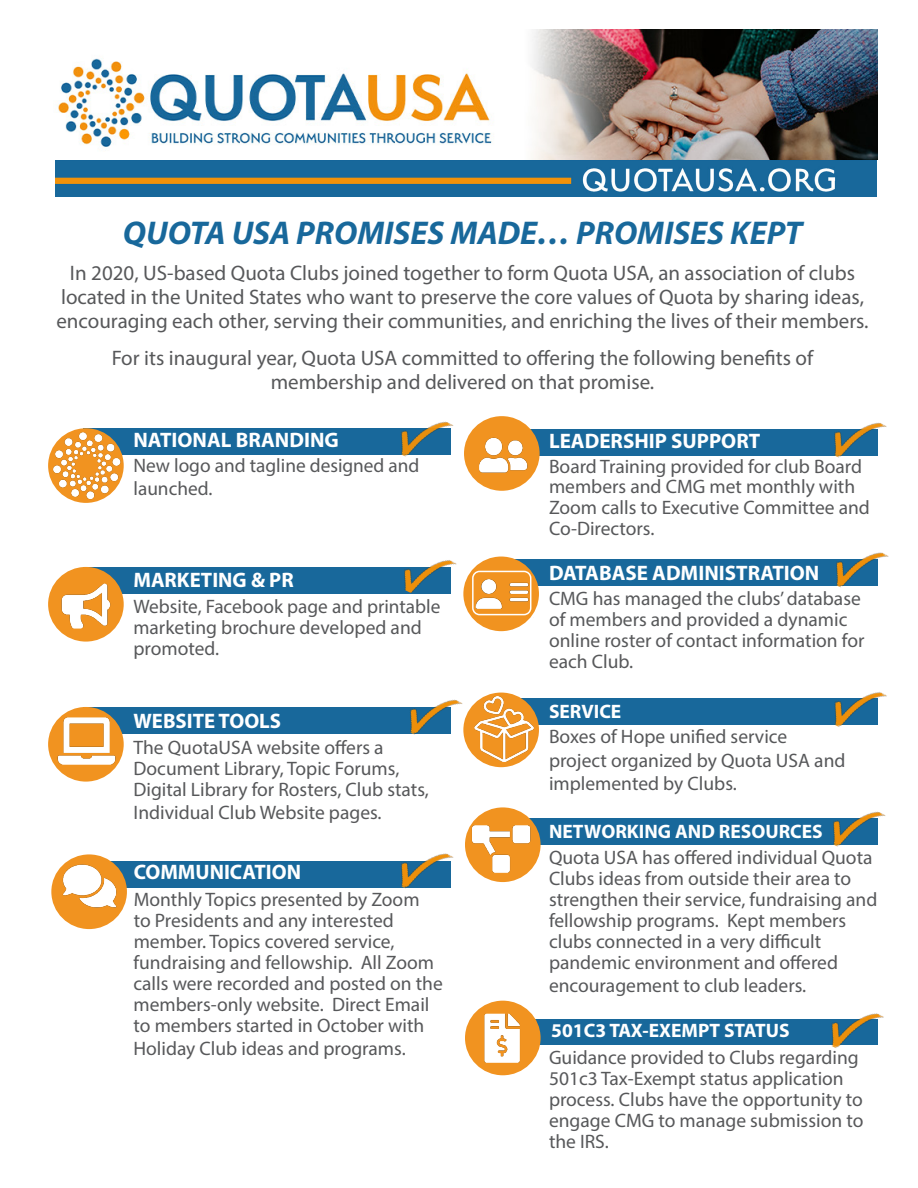
<style>
.page{position:relative;width:918px;height:1188px;background:#fff}
.page>*{position:absolute;margin:0;border:0;box-sizing:border-box;transform-origin:0 0}
.t1{font:italic 700 33px "Myriad Pro";color:#18689b}
.t2{font:21px/24px "Myriad Pro";color:#57585a;text-align:center}
.t3{font:700 21px "Myriad Pro";color:#fff}
.t4{font:19.5px/21px "Myriad Pro";color:#57585a}
.t5{font:700 19.5px "Myriad Pro";color:#fff}
</style>
<div class="page">
<img style="left:55px;top:160px;width:822px;height:37px">
<img style="left:58px;top:29px;width:819px;height:131px">
<div style="left:500px;top:429px;width:377px;height:27px;background:#18689b"></div>
<div style="left:83px;top:861px;width:368px;height:27px;background:#18689b"></div>
<div style="left:83px;top:707px;width:368px;height:27px;background:#18689b"></div>
<div style="left:83px;top:428px;width:368px;height:27px;background:#18689b"></div>
<div style="left:48px;top:707px;width:76px;height:75px;background:#f19320;border-radius:50%"></div>
<div style="left:51px;top:854px;width:76px;height:75px;background:#f19320;border-radius:50%"></div>
<div style="left:464px;top:416px;width:76px;height:75px;background:#f19320;border-radius:50%"></div>
<div style="left:496px;top:1020px;width:382px;height:25px;background:#18689b"></div>
<div style="left:505px;top:818px;width:373px;height:27px;background:#18689b"></div>
<div style="left:499px;top:699px;width:379px;height:26px;background:#18689b"></div>
<div style="left:495px;top:560px;width:383px;height:26px;background:#18689b"></div>
<div style="left:463px;top:557px;width:76px;height:74px;background:#f19320;border-radius:50%"></div>
<div style="left:463px;top:693px;width:76px;height:74px;background:#f19320;border-radius:50%"></div>
<div style="left:465px;top:807px;width:76px;height:75px;background:#f19320;border-radius:50%"></div>
<div style="left:465px;top:1001px;width:76px;height:74px;background:#f19320;border-radius:50%"></div>
<img style="left:472px;top:571px;width:61px;height:47px">
<img style="left:471px;top:696px;width:65px;height:65px">
<img style="left:51px;top:428px;width:72px;height:75px">
<img style="left:55px;top:711px;width:61px;height:62px">
<img style="left:52px;top:854px;width:71px;height:70px">
<img style="left:464px;top:425px;width:70px;height:62px">
<div style="left:472px;top:571px;width:59px;height:44px;border:2px solid #fff;border-radius:7px"></div>
<img style="left:476px;top:1005px;width:52px;height:65px">
<img style="left:469px;top:813px;width:62px;height:70px">
<img style="left:401px;top:853px;width:53px;height:36px">
<div style="left:83px;top:567px;width:368px;height:27px;background:#18689b"></div>
<div style="left:48px;top:567px;width:76px;height:75px;background:#f19320;border-radius:50%"></div>
<img style="left:55px;top:573px;width:61px;height:64px">
<img style="left:410px;top:699px;width:55px;height:42px">
<img style="left:404px;top:560px;width:53px;height:33px">
<img style="left:401px;top:421px;width:53px;height:36px">
<img style="left:824px;top:692px;width:63px;height:35px">
<img style="left:826px;top:552px;width:63px;height:36px">
<img style="left:834px;top:422px;width:53px;height:36px">
<img style="left:833px;top:811px;width:53px;height:36px">
<img style="left:821px;top:1013px;width:63px;height:35px">
<p class="t1" style="left:123px;top:211px;width:681px">QUOTA USA PROMISES MADE… PROMISES KEPT</p>
<p class="t2" style="left:56px;top:260px;width:814px">In 2020, US-based Quota Clubs joined together to form Quota USA, an association of clubs located in the United States who want to preserve the core values of Quota by sharing ideas, encouraging each other, serving their communities, and enriching the lives of their members.</p>
<p class="t2" style="left:112px;top:346px;width:703px">For its inaugural year, Quota USA committed to offering the following benefits of membership and delivered on that promise.</p>
<p class="t3" style="left:134px;top:426px;width:207px">NATIONAL BRANDING</p>
<p class="t4" style="left:134px;top:454px;width:288px;line-height:22.5px">New logo and tagline designed and launched.</p>
<p class="t3" style="left:134px;top:566px;width:162px">MARKETING &amp; PR</p>
<p class="t4" style="left:134px;top:595px;width:308px">Website, Facebook page and printable marketing brochure developed and promoted.</p>
<p class="t3" style="left:134px;top:707px;width:149px">WEBSITE TOOLS</p>
<p class="t4" style="left:134px;top:736px;width:297px">The QuotaUSA website offers a<br>Document Library, Topic Forums,<br>Digital Library for Rosters, Club stats,</p>
<p class="t4" style="left:134px;top:802px;width:250px">Individual Club Website pages.</p>
<p class="t3" style="left:134px;top:858px;width:169px">COMMUNICATION</p>
<p class="t4" style="left:134px;top:888px;width:311px">Monthly Topics presented by Zoom<br>to Presidents and any interested member. Topics covered service, fundraising and fellowship. All Zoom calls were recorded and posted on the members-only website. Direct Email to members started in October with</p>
<p class="t4" style="left:134px;top:1038px;width:274px">Holiday Club ideas and programs.</p>
<p class="t3" style="left:549px;top:427px;width:213px">LEADERSHIP SUPPORT</p>
<p class="t4" style="left:549px;top:456px;width:322px;line-height:20.5px">Board Training provided for club Board members and CMG met monthly with<br>Zoom calls to Executive Committee and<br>Co-Directors.</p>
<p class="t3" style="left:549px;top:559px;width:272px">DATABASE ADMINISTRATION</p>
<p class="t4" style="left:549px;top:588px;width:317px">CMG has managed the clubs’ database of members and provided a dynamic online roster of contact information for each Club.</p>
<p class="t5" style="left:549px;top:698px;width:74px">SERVICE</p>
<p class="t4" style="left:549px;top:725px;width:298px;line-height:23.4px">Boxes of Hope unified service project organized by Quota USA and implemented by Clubs.</p>
<p class="t5" style="left:549px;top:819px;width:275px">NETWORKING AND RESOURCES</p>
<p class="t4" style="left:549px;top:846px;width:330px">Quota USA has offered individual Quota Clubs ideas from outside their area to strengthen their service, fundraising and fellowship programs. Kept members clubs connected in a very difficult pandemic environment and offered</p>
<p class="t4" style="left:549px;top:975px;width:259px">encouragement to club leaders.</p>
<p class="t5" style="left:551px;top:1018px;width:240px">501C3 TAX-EXEMPT STATUS</p>
<p class="t4" style="left:549px;top:1047px;width:316px">Guidance provided to Clubs regarding<br>501c3 Tax-Exempt status application process. Clubs have the opportunity to engage CMG to manage submission to the IRS.</p>
</div>
